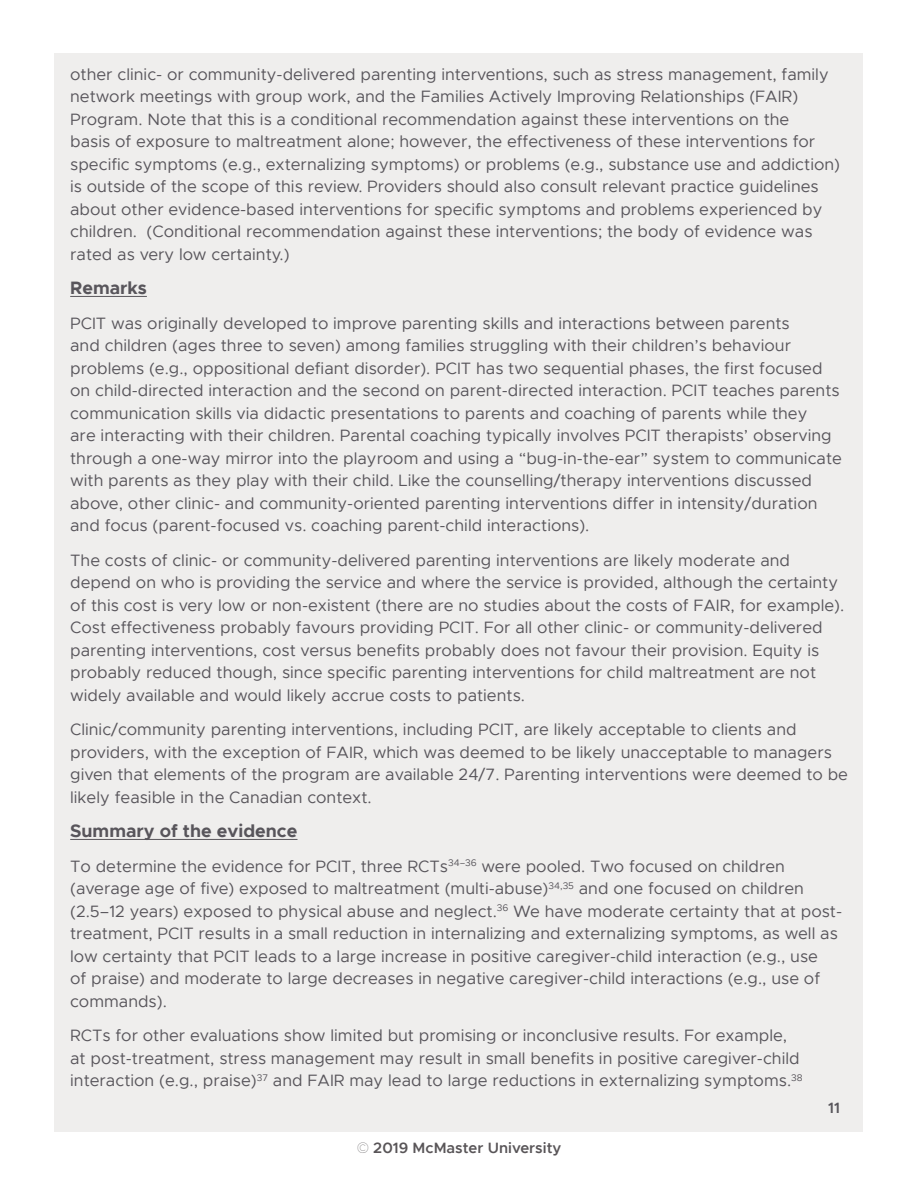
<style>
.page{position:relative;width:918px;height:1188px;background:#fff}
.page>*{position:absolute;margin:0;border:0;box-sizing:border-box;transform-origin:0 0}
.t1{font:700 18px "Metropolis";color:#58555b}
.t2{font:16.5px/22.5px "Metropolis";color:#58555b}
.t3{font:600 15px "Metropolis";color:#595558}
.t4{font:600 15px "Metropolis";color:#58555b}
.s1{font-family:"Montserrat";font-weight:100}
</style>
<div class="page">
<div style="left:55px;top:53px;width:808px;height:1079px;background:#efeeed"></div>
<hr style="left:70px;top:296px;width:77px;height:1px;background:#58555b">
<hr style="left:70px;top:839px;width:228px;height:1px;background:#58555b">
<p class="t2" style="left:70px;top:63px;width:771px">other clinic- or community-delivered parenting interventions, such as stress management, family network meetings with group work, and the Families Actively Improving Relationships (FAIR)<br>Program. Note that this is a conditional recommendation against these interventions on the<br>basis of exposure to maltreatment alone; however, the effectiveness of these interventions for specific symptoms (e.g., externalizing symptoms) or problems (e.g., substance use and addiction) is outside of the scope of this review. Providers should also consult relevant practice guidelines about other evidence-based interventions for specific symptoms and problems experienced by children. (Conditional recommendation against these interventions; the body of evidence was rated as very low certainty.)</p>
<p class="t1" style="left:70px;top:277px;width:78px">Remarks</p>
<p class="t2" style="left:70px;top:312px;width:773px">PCIT was originally developed to improve parenting skills and interactions between parents<br>and children (ages three to seven) among families struggling with their children’s behaviour problems (e.g., oppositional defiant disorder). PCIT has two sequential phases, the first focused on child-directed interaction and the second on parent-directed interaction. PCIT teaches parents communication skills via didactic presentations to parents and coaching of parents while they<br>are interacting with their children. Parental coaching typically involves PCIT therapists’ observing through a one-way mirror into the playroom and using a “bug-in-the-ear” system to communicate with parents as they play with their child. Like the counselling/therapy interventions discussed above, other clinic- and community-oriented parenting interventions differ in intensity/duration and focus (parent-focused vs. coaching parent-child interactions).</p>
<p class="t2" style="left:70px;top:549px;width:776px">The costs of clinic- or community-delivered parenting interventions are likely moderate and depend on who is providing the service and where the service is provided, although the certainty of this cost is very low or non-existent (there are no studies about the costs of FAIR, for example).<br>Cost effectiveness probably favours providing PCIT. For all other clinic- or community-delivered parenting interventions, cost versus benefits probably does not favour their provision. Equity is probably reduced though, since specific parenting interventions for child maltreatment are not widely available and would likely accrue costs to patients.</p>
<p class="t2" style="left:70px;top:718px;width:779px">Clinic/community parenting interventions, including PCIT, are likely acceptable to clients and providers, with the exception of FAIR, which was deemed to be likely unacceptable to managers given that elements of the program are available 24/7. Parenting interventions were deemed to be likely feasible in the Canadian context.</p>
<p class="t1" style="left:70px;top:820px;width:229px">Summary of the evidence</p>
<p class="t2" style="left:70px;top:855px;width:774px">To determine the evidence for PCIT, three RCTs<sup>34–36</sup> were pooled. Two focused on children (average age of five) exposed to maltreatment (multi-abuse)<sup>34,35</sup> and one focused on children (2.5–12 years) exposed to physical abuse and neglect.<sup>36</sup> We have moderate certainty that at post&shy;treatment, PCIT results in a small reduction in internalizing and externalizing symptoms, as well as low certainty that PCIT leads to a large increase in positive caregiver-child interaction (e.g., use<br>of praise) and moderate to large decreases in negative caregiver-child interactions (e.g., use of commands).</p>
<p class="t2" style="left:70px;top:1024px;width:734px">RCTs for other evaluations show limited but promising or inconclusive results. For example, at post-treatment, stress management may result in small benefits in positive caregiver-child interaction (e.g., praise)<sup>37</sup> and FAIR may lead to large reductions in externalizing symptoms.<sup>38</sup></p>
<p class="t3" style="left:357px;top:1139px;width:206px"><span class="s1">©</span> 2019 McMaster University</p>
<p class="t4" style="left:828px;top:1098px;width:13px">11</p>
</div>
